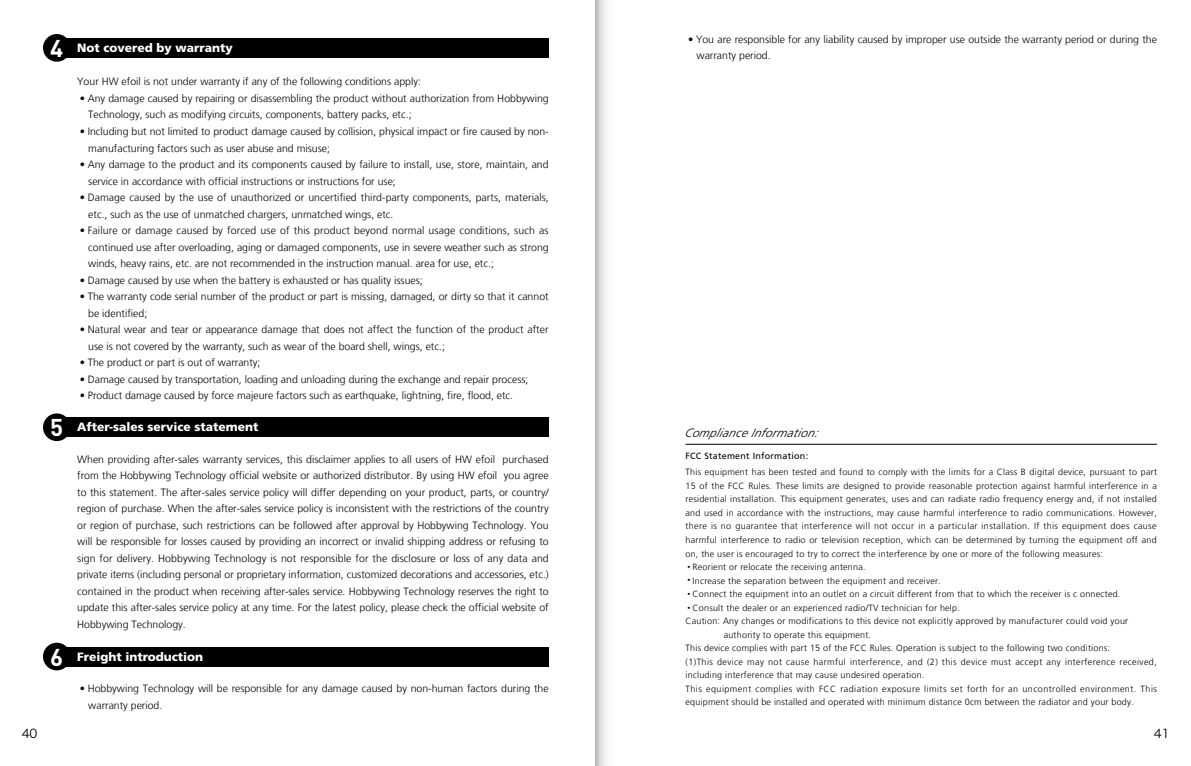
<style>
.page{position:relative;width:1191px;height:766px;background:#fff}
.page>*{position:absolute;margin:0;border:0;box-sizing:border-box;transform-origin:0 0}
.t1{font:700 24px "DIN";color:#fff}
.t2{font:900 12px "Frutiger";color:#fff}
.t3{font:italic 300 12px "Frutiger";color:#000}
.t4{font:12px "Hiragino Sans GB W3";color:#000}
.t5{font:300 10.5px/16.5px "Frutiger LT";color:#000}
.t6{font:300 9px/13.5px "Frutiger LT";letter-spacing:.025em;color:#000;text-align:justify}
.t7{font:300 9px "Frutiger LT";letter-spacing:.045em;color:#000}
.t8{font:300 9px "Frutiger LT";letter-spacing:.05em;color:#000}
.t9{font:9px "Frutiger";letter-spacing:.025em;color:#000}
.s1{font-family:"Frutiger"}
.s2{font-family:"DIN";font-weight:700;font-size:24px}
.s3{font-size:6px}
</style>
<div class="page">
<div style="left:57px;top:38px;width:492px;height:19px;background:#000"></div>
<div style="left:43px;top:34px;width:28px;height:28px;background:#000;border-radius:50%"></div>
<div style="left:57px;top:417px;width:492px;height:19px;background:#000"></div>
<div style="left:43px;top:413px;width:28px;height:28px;background:#000;border-radius:50%"></div>
<div style="left:57px;top:646px;width:492px;height:20px;background:#000"></div>
<div style="left:43px;top:642px;width:28px;height:28px;background:#000;border-radius:50%"></div>
<hr style="left:685px;top:444px;width:472px;height:1px;background:#000">
<svg style="left:595px;top:0;width:11px;height:765px"></svg>
<h1 class="t1" style="left:50px;top:32px;width:15px">4</h1>
<h1 class="t1" style="left:50px;top:412px;width:15px">5</h1>
<p class="t2" style="left:77px;top:41px;width:157px">Not covered by warranty</p>
<p class="t5" style="left:77px;top:74px;width:345px">Your HW efoil is not under warranty if any of the following conditions apply:</p>
<p class="t5" style="left:88px;top:90px;width:462px;text-indent:-8px"><span class="s1">•</span> Any damage caused by repairing or disassembling the product without authorization from Hobbywing<br>Technology, such as modifying circuits, components, battery packs, etc.;</p>
<p class="t5" style="left:88px;top:123px;width:462px;text-indent:-8px"><span class="s1">•</span> Including but not limited to product damage caused by collision, physical impact or fire caused by non&shy;manufacturing factors such as user abuse and misuse;</p>
<p class="t5" style="left:88px;top:156px;width:462px;text-indent:-8px"><span class="s1">•</span> Any damage to the product and its components caused by failure to install, use, store, maintain, and service in accordance with official instructions or instructions for use;</p>
<p class="t5" style="left:88px;top:189px;width:462px;text-indent:-8px"><span class="s1">•</span> Damage caused by the use of unauthorized or uncertified third-party components, parts, materials, etc., such as the use of unmatched chargers, unmatched wings, etc.</p>
<p class="t5" style="left:88px;top:222px;width:462px;text-align:justify;text-indent:-8px"><span class="s1">•</span> Failure or damage caused by forced use of this product beyond normal usage conditions, such as continued use after overloading, aging or damaged components, use in severe weather such as strong winds, heavy rains, etc. are not recommended in the instruction manual. area for use, etc.;</p>
<p class="t5" style="left:80px;top:272px;width:344px"><span class="s1">•</span> Damage caused by use when the battery is exhausted or has quality issues;</p>
<p class="t5" style="left:88px;top:288px;width:462px;text-indent:-8px"><span class="s1">•</span> The warranty code serial number of the product or part is missing, damaged, or dirty so that it cannot be identified;</p>
<p class="t5" style="left:88px;top:321px;width:462px;text-indent:-8px"><span class="s1">•</span> Natural wear and tear or appearance damage that does not affect the function of the product after use is not covered by the warranty, such as wear of the board shell, wings, etc.;</p>
<p class="t5" style="left:80px;top:354px;width:182px"><span class="s1">•</span> The product or part is out of warranty;</p>
<p class="t5" style="left:80px;top:371px;width:450px"><span class="s1">•</span> Damage caused by transportation, loading and unloading during the exchange and repair process;</p>
<p class="t5" style="left:80px;top:387px;width:435px"><span class="s1">•</span> Product damage caused by force majeure factors such as earthquake, lightning, fire, flood, etc.</p>
<p class="t2" style="left:77px;top:420px;width:183px">After-sales service statement</p>
<p class="t5" style="left:77px;top:451px;width:473px;text-align:justify">When providing after-sales warranty services, this disclaimer applies to all users of HW efoil purchased from the Hobbywing Technology official website or authorized distributor. By using HW efoil you agree to this statement. The after-sales service policy will differ depending on your product, parts, or country/ region of purchase. When the after-sales service policy is inconsistent with the restrictions of the country or region of purchase, such restrictions can be followed after approval by Hobbywing Technology. You will be responsible for losses caused by providing an incorrect or invalid shipping address or refusing to sign for delivery. Hobbywing Technology is not responsible for the disclosure or loss of any data and private items (including personal or proprietary information, customized decorations and accessories, etc.) contained in the product when receiving after-sales service. Hobbywing Technology reserves the right to update this after-sales service policy at any time. For the latest policy, please check the official website of Hobbywing Technology.</p>
<p class="t2" style="left:50px;top:649px;width:155px"><span class="s2">6</span> Freight introduction</p>
<p class="t5" style="left:88px;top:680px;width:462px;text-indent:-8px"><span class="s1">•</span> Hobbywing Technology will be responsible for any damage caused by non-human factors during the warranty period.</p>
<p class="t5" style="left:696px;top:31px;width:462px;text-indent:-8px"><span class="s1">•</span> You are responsible for any liability caused by improper use outside the warranty period or during the warranty period.</p>
<p class="t3" style="left:684px;top:426px;width:138px">Compliance Information:</p>
<p class="t9" style="left:685px;top:450px;width:124px">FCC Statement Information:</p>
<p class="t6" style="left:685px;top:465px;width:473px">This equipment has been tested and found to comply with the limits for a Class B digital device, pursuant to part 15 of the FCC Rules. These limits are designed to provide reasonable protection against harmful interference in a residential installation. This equipment generates, uses and can radiate radio frequency energy and, if not installed and used in accordance with the instructions, may cause harmful interference to radio communications. However, there is no guarantee that interference will not occur in a particular installation. If this equipment does cause harmful interference to radio or television reception, which can be determined by turning the equipment off and on, the user is encouraged to try to correct the interference by one or more of the following measures:</p>
<p class="t6" style="left:687px;top:560px;width:180px"><span class="s3">•</span> Reorient or relocate the receiving antenna.</p>
<p class="t6" style="left:687px;top:573px;width:255px"><span class="s3">•</span> Increase the separation between the equipment and receiver.</p>
<p class="t6" style="left:687px;top:587px;width:434px"><span class="s3">•</span> Connect the equipment into an outlet on a circuit different from that to which the receiver is c onnected.</p>
<p class="t6" style="left:687px;top:600px;width:274px"><span class="s3">•</span> Consult the dealer or an experienced radio/TV technician for help.</p>
<p class="t6" style="left:685px;top:614px;width:444px">Caution: Any changes or modifications to this device not explicitly approved by manufacturer could void your</p>
<p class="t6" style="left:723px;top:627px;width:149px">authority to operate this equipment.</p>
<p class="t6" style="left:685px;top:641px;width:426px">This device complies with part 15 of the FCC Rules. Operation is subject to the following two conditions:</p>
<p class="t7" style="left:685px;top:656px;width:473px">(1)This device may not cause harmful interference, and (2) this device must accept any interference received,</p>
<p class="t6" style="left:685px;top:668px;width:240px">including interference that may cause undesired operation.</p>
<p class="t8" style="left:685px;top:683px;width:473px">This equipment complies with FCC radiation exposure limits set forth for an uncontrolled environment. This</p>
<p class="t6" style="left:685px;top:695px;width:450px">equipment should be installed and operated with minimum distance 0cm between the radiator and your body.</p>
<p class="t4" style="left:22px;top:726px;width:17px">40</p>
<p class="t4" style="left:1153px;top:726px;width:17px">41</p>
</div>
